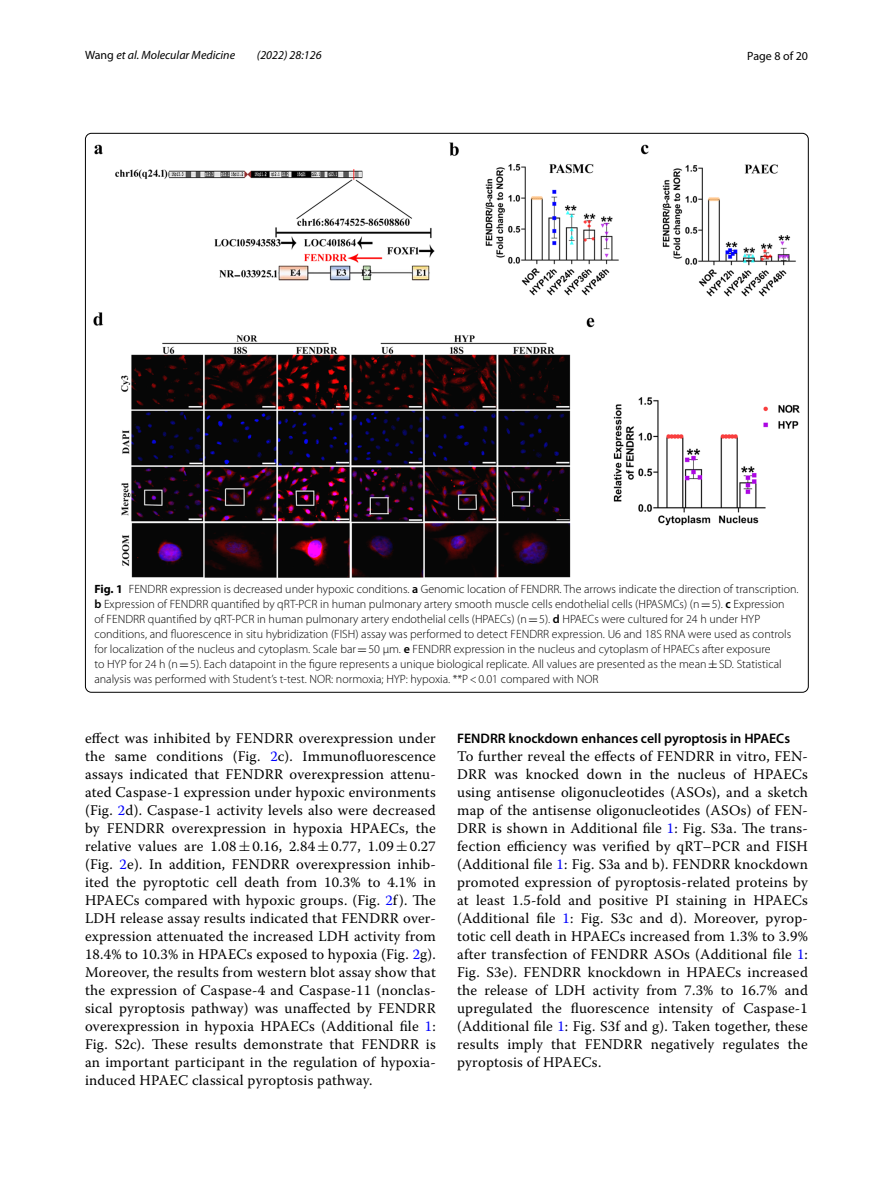
<style>
.page{position:relative;width:893px;height:1187px;background:#fff}
.page>*{position:absolute;margin:0;border:0;box-sizing:border-box;transform-origin:0 0}
.t1{font:14.7px/18px "Warnock Pro";letter-spacing:.015em;color:#000;text-align:justify}
.t2{font:600 13.8px "Myriad Pro";color:#000}
.t3{font:300 12px/15px "Myriad Pro";color:#000}
.t4{font:italic 12px "Myriad Pro";color:#000}
.t5{font:12px "Myriad Pro";color:#000}
.s1{font-style:normal}
.s2{font-weight:700}
.s3{font-weight:600}
.s4{font-family:"MTSY";font-weight:400}
.s5{color:#00f}
.s6{font-family:"MTSY"}
</style>
<div class="page">
<img style="left:94px;top:142px;width:706px;height:435px">
<p class="t4" style="left:85px;top:48px;width:152px"><span class="s1">Wang</span> et al. Molecular Medicine</p>
<p class="t4" style="left:257px;top:48px;width:66px">(2022) 28:126</p>
<p class="t5" style="left:747px;top:48px;width:62px">Page 8 of 20</p>
<p class="t3" style="left:94px;top:581px;width:706px"><span class="s2">Fig. 1</span> FENDRR expression is decreased under hypoxic conditions. <span class="s3">a</span> Genomic location of FENDRR. The arrows indicate the direction of transcription. <span class="s3">b</span> Expression of FENDRR quantified by qRT-PCR in human pulmonary artery smooth muscle cells endothelial cells (HPASMCs) (n<span class="s4">=</span>5). <span class="s3">c</span> Expression<br>of FENDRR quantified by qRT-PCR in human pulmonary artery endothelial cells (HPAECs) (n<span class="s4">=</span>5). <span class="s3">d</span> HPAECs were cultured for 24 h under HYP conditions, and fluorescence in situ hybridization (FISH) assay was performed to detect FENDRR expression. U6 and 18S RNA were used as controls for localization of the nucleus and cytoplasm. Scale bar<span class="s4">=</span>50 μm. <span class="s3">e</span> FENDRR expression in the nucleus and cytoplasm of HPAECs after exposure<br>to HYP for 24 h (n<span class="s4">=</span>5). Each datapoint in the figure represents a unique biological replicate. All values are presented as the mean<span class="s4">±</span>SD. Statistical analysis was performed with Student’s t-test. NOR: normoxia; HYP: hypoxia. **P&lt;0.01 compared with NOR</p>
<p class="t1" style="left:85px;top:729px;width:352px">effect was inhibited by FENDRR overexpression under the same conditions (Fig. <span class="s5">2</span>c). Immunofluorescence assays indicated that FENDRR overexpression attenu&shy;ated Caspase-1 expression under hypoxic environments (Fig. <span class="s5">2</span>d). Caspase-1 activity levels also were decreased by FENDRR overexpression in hypoxia HPAECs, the relative values are 1.08<span class="s6">±</span>0.16, 2.84<span class="s6">±</span>0.77, 1.09<span class="s6">±</span>0.27 (Fig. <span class="s5">2</span>e). In addition, FENDRR overexpression inhib&shy;ited the pyroptotic cell death from 10.3% to 4.1% in HPAECs compared with hypoxic groups. (Fig. <span class="s5">2</span>f). The LDH release assay results indicated that FENDRR over&shy;expression attenuated the increased LDH activity from 18.4% to 10.3% in HPAECs exposed to hypoxia (Fig. <span class="s5">2</span>g).<br>Moreover, the results from western blot assay show that the expression of Caspase-4 and Caspase-11 (nonclas&shy;sical pyroptosis pathway) was unaffected by FENDRR overexpression in hypoxia HPAECs (Additional file <span class="s5">1</span>:<br>Fig. S2c). These results demonstrate that FENDRR is an important participant in the regulation of hypoxia&shy;induced HPAEC classical pyroptosis pathway.</p>
<p class="t2" style="left:457px;top:729px;width:334px">FENDRR knockdown enhances cell pyroptosis in HPAECs</p>
<p class="t1" style="left:457px;top:746px;width:352px">To further reveal the effects of FENDRR in vitro, FEN-DRR was knocked down in the nucleus of HPAECs using antisense oligonucleotides (ASOs), and a sketch map of the antisense oligonucleotides (ASOs) of FEN-DRR is shown in Additional file <span class="s5">1</span>: Fig. S3a. The trans&shy;fection efficiency was verified by qRT–PCR and FISH (Additional file <span class="s5">1</span>: Fig. S3a and b). FENDRR knockdown promoted expression of pyroptosis-related proteins by at least 1.5-fold and positive PI staining in HPAECs (Additional file <span class="s5">1</span>: Fig. S3c and d). Moreover, pyrop&shy;totic cell death in HPAECs increased from 1.3% to 3.9% after transfection of FENDRR ASOs (Additional file <span class="s5">1</span>:<br>Fig. S3e). FENDRR knockdown in HPAECs increased the release of LDH activity from 7.3% to 16.7% and upregulated the fluorescence intensity of Caspase-1 (Additional file <span class="s5">1</span>: Fig. S3f and g). Taken together, these results imply that FENDRR negatively regulates the pyroptosis of HPAECs.</p>
</div>
